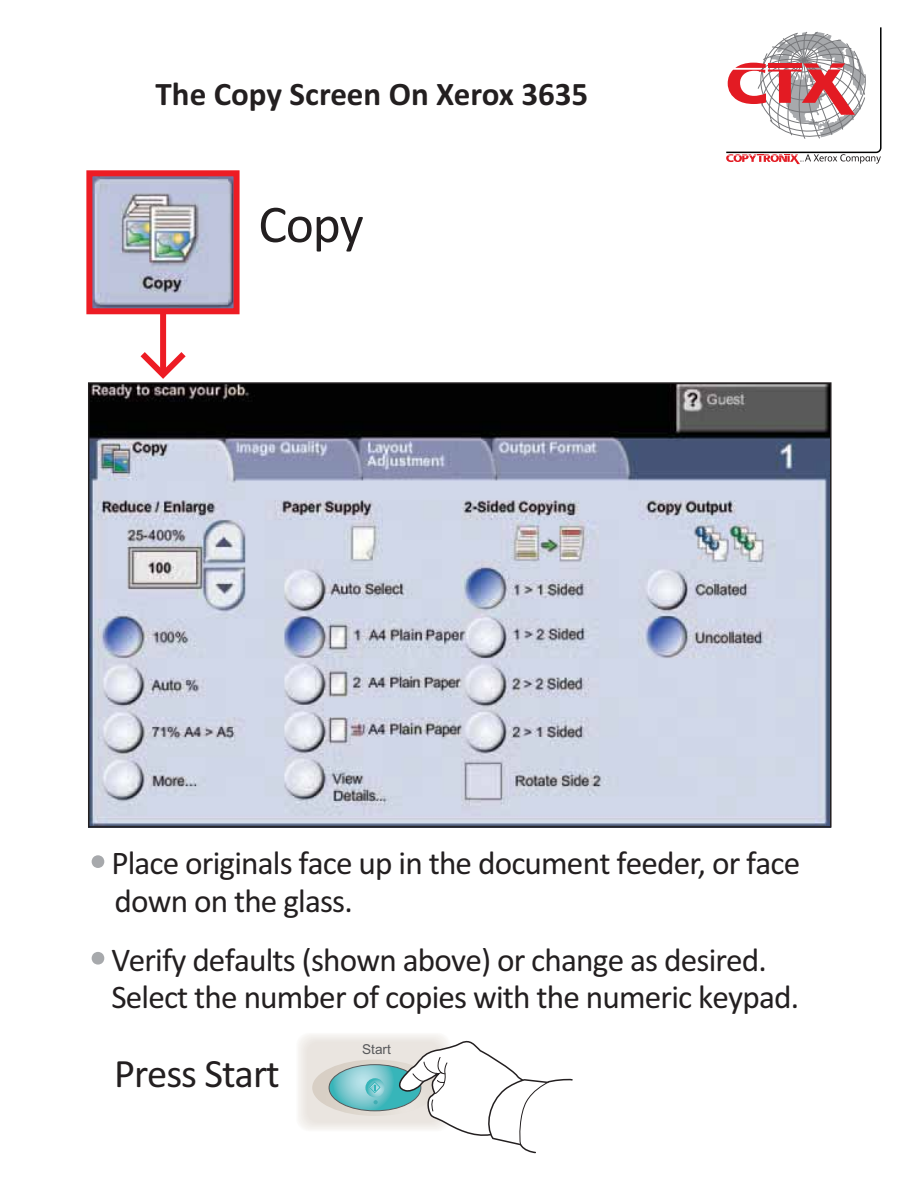
<style>
.page{position:relative;width:918px;height:1188px;background:#fff}
.page>*{position:absolute;margin:0;border:0;box-sizing:border-box;transform-origin:0 0}
.t1{font:53.7px "Calibri";color:#231f20}
.t2{font:40.65px "Calibri";letter-spacing:-.025em;color:#231f20}
.t3{font:33.15px/37px "Calibri";letter-spacing:-.025em;color:#231f20}
.t4{font:700 33px "Calibri";color:#231f20}
.t5{font:13.65px "Arial";color:#58595b}
.s1{font-family:"Arial";font-size:51.15px;color:#a7a9ac}
</style>
<div class="page">
<img style="left:91px;top:385px;width:738px;height:440px">
<div style="left:88px;top:382px;width:744px;height:446px;border:2px solid #231f20"></div>
<div style="left:160px;top:312px;width:6px;height:63px;background:#ed1c24"></div>
<svg style="left:134px;top:346px;width:58px;height:37px"></svg>
<img style="left:93px;top:177px;width:140px;height:130px">
<div style="left:86px;top:170px;width:154px;height:144px;border:6px solid #ed1c24"></div>
<div style="left:298px;top:1034px;width:151px;height:96px;background:#f9f7f5;border-radius:13px"></div>
<div style="left:300px;top:1036px;width:146px;height:92px;background:#f5f3ef;border-radius:12px"></div>
<div style="left:305px;top:1040px;width:137px;height:84px;background:#ede9e5;border-radius:12px"></div>
<div style="left:307px;top:1042px;width:133px;height:80px;background:#eae5e0;border-radius:11px"></div>
<svg style="left:312px;top:1060px;width:126px;height:56px"></svg>
<svg style="left:329px;top:1065px;width:92px;height:46px;background:#76c5cb"></svg>
<svg style="left:365px;top:1078px;width:20px;height:19px"></svg>
<svg style="left:369px;top:1082px;width:12px;height:12px"></svg>
<svg style="left:374px;top:1100px;width:4px;height:4px"></svg>
<div style="left:329px;top:1064px;width:92px;height:47px;border:1px solid #58595b;border-radius:50%"></div>
<svg style="left:394px;top:1040px;width:179px;height:114px"></svg>
<svg style="left:726px;top:27px;width:156px;height:137px"></svg>
<p class="t4" style="left:156px;top:75px;width:434px">The Copy Screen On Xerox 3635</p>
<h1 class="t1" style="left:258px;top:206px;width:107px">Copy</h1>
<p class="t3" style="left:114px;top:848px;width:687px;text-indent:-26px"><span class="s1">-</span> Place originals face up in the document feeder, or face down on the glass.</p>
<p class="t3" style="left:111px;top:944px;width:689px;text-indent:-22px"><span class="s1">-</span> Verify defaults (shown above) or change as desired.<br>Select the number of copies with the numeric keypad.</p>
<p class="t5" style="left:362px;top:1041px;width:30px">Start</p>
<p class="t2" style="left:114px;top:1060px;width:167px">Press Start</p>
</div>
